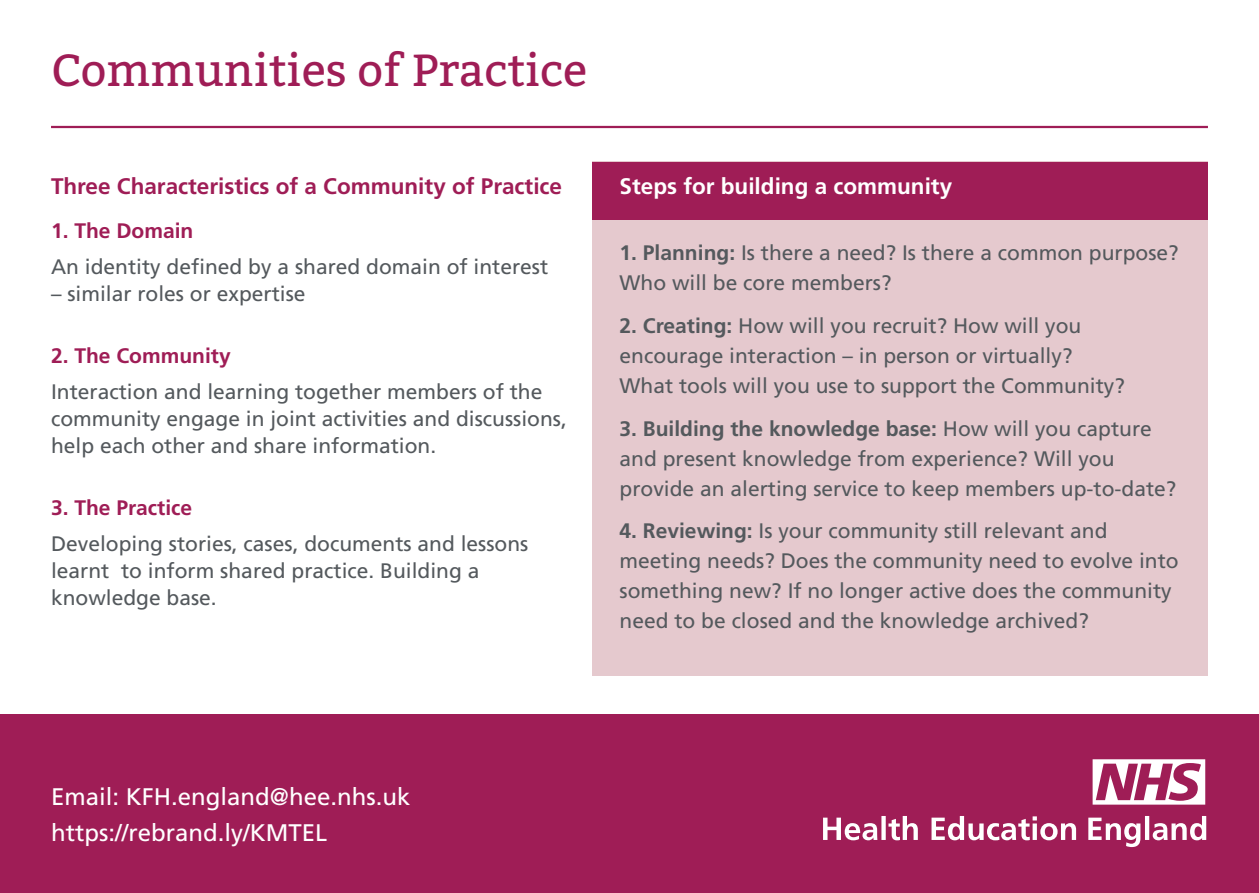
<style>
.page{position:relative;width:1259px;height:893px;background:#fff}
.page>*{position:absolute;margin:0;border:0;box-sizing:border-box;transform-origin:0 0}
.t1{font:45px "Bitter";color:#9f1d56}
.t2{font:24px "Frutiger";color:#fff}
.t3{font:700 22.5px "Frutiger";color:#9f1d56}
.t4{font:700 22.5px "Frutiger";color:#fff}
.t5{font:21px/30px "Frutiger";color:#54595d}
.t6{font:700 21px "Frutiger";color:#9f1d56}
.s1{font-weight:700}
</style>
<div class="page">
<div style="left:0;top:714px;width:1259px;height:179px;background:#9f1d56"></div>
<svg style="left:1088px;top:816px;width:118px;height:31px"></svg>
<svg style="left:823px;top:816px;width:253px;height:24px"></svg>
<svg style="left:1092px;top:759px;width:113px;height:46px"></svg>
<div style="left:592px;top:162px;width:616px;height:514px;background:#e5c9ce"></div>
<div style="left:592px;top:162px;width:616px;height:57px;background:#9f1d56"></div>
<hr style="left:51px;top:126px;width:1157px;height:2px;background:#9f1d56">
<p class="t1" style="left:51px;top:37px;width:538px">Communities of Practice</p>
<p class="t3" style="left:51px;top:173px;width:512px">Three Characteristics of a Community of Practice</p>
<p class="t6" style="left:51px;top:219px;width:144px">1. The Domain</p>
<p class="t5" style="left:51px;top:251px;width:499px">An identity defined by a shared domain of interest</p>
<p class="t5" style="left:51px;top:278px;width:256px">– similar roles or expertise</p>
<p class="t6" style="left:51px;top:344px;width:181px">2. The Community</p>
<p class="t5" style="left:51px;top:378px;width:517px;line-height:27px">Interaction and learning together members of the community engage in joint activities and discussions, help each other and share information.</p>
<p class="t6" style="left:51px;top:496px;width:143px">3. The Practice</p>
<p class="t5" style="left:51px;top:530px;width:479px;line-height:27px">Developing stories, cases, documents and lessons learnt to inform shared practice. Building a knowledge base.</p>
<p class="t4" style="left:619px;top:173px;width:334px">Steps for building a community</p>
<p class="t5" style="left:619px;top:237px;width:560px"><span class="s1">1. Planning:</span> Is there a need? Is there a common purpose?<br>Who will be core members?</p>
<p class="t5" style="left:619px;top:310px;width:507px"><span class="s1">2. Creating:</span> How will you recruit? How will you encourage interaction – in person or virtually?<br>What tools will you use to support the Community?</p>
<p class="t5" style="left:619px;top:413px;width:558px"><span class="s1">3. Building the knowledge base:</span> How will you capture and present knowledge from experience? Will you provide an alerting service to keep members up-to-date?</p>
<p class="t5" style="left:619px;top:516px;width:560px"><span class="s1">4. Reviewing:</span> Is your community still relevant and meeting needs? Does the community need to evolve into something new? If no longer active does the community need to be closed and the knowledge archived?</p>
<p class="t2" style="left:51px;top:783px;width:361px">Email: KFH.england@hee.nhs.uk</p>
<p class="t2" style="left:51px;top:819px;width:278px">https://rebrand.ly/KMTEL</p>
</div>
